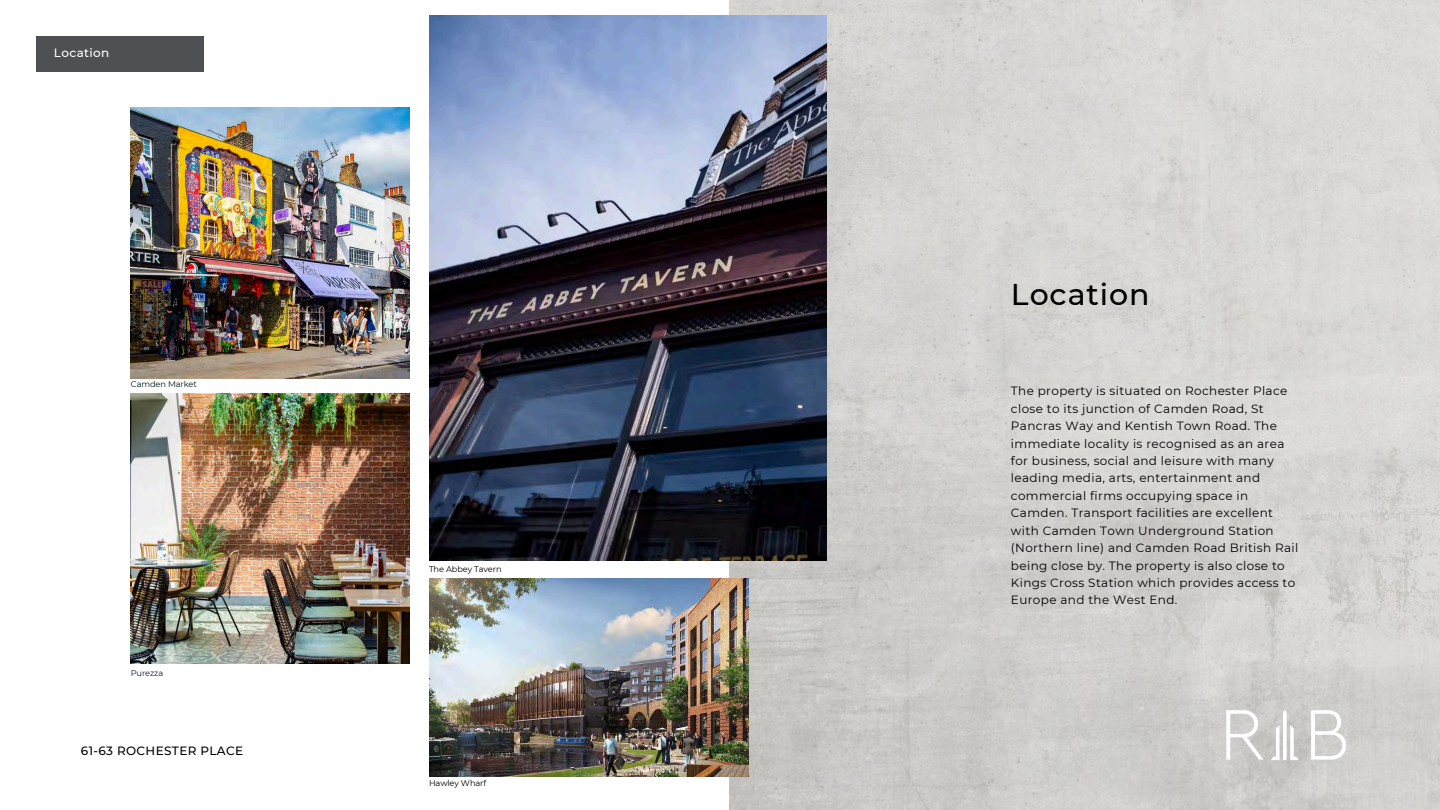
<style>
.page{position:relative;width:1440px;height:810px;background:#fff}
.page>*{position:absolute;margin:0;border:0;box-sizing:border-box;transform-origin:0 0}
.t1{font:500 30px "Montserrat";letter-spacing:.03em;color:#000}
.t2{font:12px/17.4px "Montserrat";letter-spacing:.03em;color:#000}
.t3{font:500 12px "Montserrat";letter-spacing:.03em;color:#000}
.t4{font:500 12px "Montserrat";letter-spacing:.03em;color:#fff}
.t5{font:8.25px "Montserrat";letter-spacing:-.01em;color:#000}
.t6{font:8.25px "Montserrat";letter-spacing:-.01em;color:#001917}
.t7{font:8.25px "Montserrat";letter-spacing:-.01em;color:#0f1a33}
</style>
<div class="page">
<div style="left:729px;top:0;width:711px;height:810px;background:linear-gradient(to right,#c9c8c5,#dbdad7)"></div>
<img style="left:429px;top:15px;width:397px;height:545px">
<div style="left:36px;top:36px;width:168px;height:36px;background:#4e5053"></div>
<img style="left:429px;top:578px;width:320px;height:198px">
<img style="left:131px;top:107px;width:279px;height:271px">
<img style="left:131px;top:394px;width:278px;height:270px">
<svg style="left:1226px;top:710px;width:120px;height:50px"></svg>
<p class="t4" style="left:54px;top:46px;width:57px">Location</p>
<p class="t6" style="left:131px;top:379px;width:67px">Camden Market</p>
<p class="t7" style="left:131px;top:668px;width:34px">Purezza</p>
<h2 class="t3" style="left:81px;top:743px;width:164px">61-63 ROCHESTER PLACE</h2>
<p class="t5" style="left:429px;top:564px;width:74px">The Abbey Tavern</p>
<p class="t5" style="left:429px;top:778px;width:59px">Hawley Wharf</p>
<h3 class="t1" style="left:1011px;top:276px;width:140px">Location</h3>
<p class="t2" style="left:1011px;top:382px;width:289px">The property is situated on Rochester Place close to its junction of Camden Road, St Pancras Way and Kentish Town Road. The immediate locality is recognised as an area for business, social and leisure with many leading media, arts, entertainment and commercial firms occupying space in Camden. Transport facilities are excellent with Camden Town Underground Station (Northern line) and Camden Road British Rail being close by. The property is also close to Kings Cross Station which provides access to Europe and the West End.</p>
</div>
